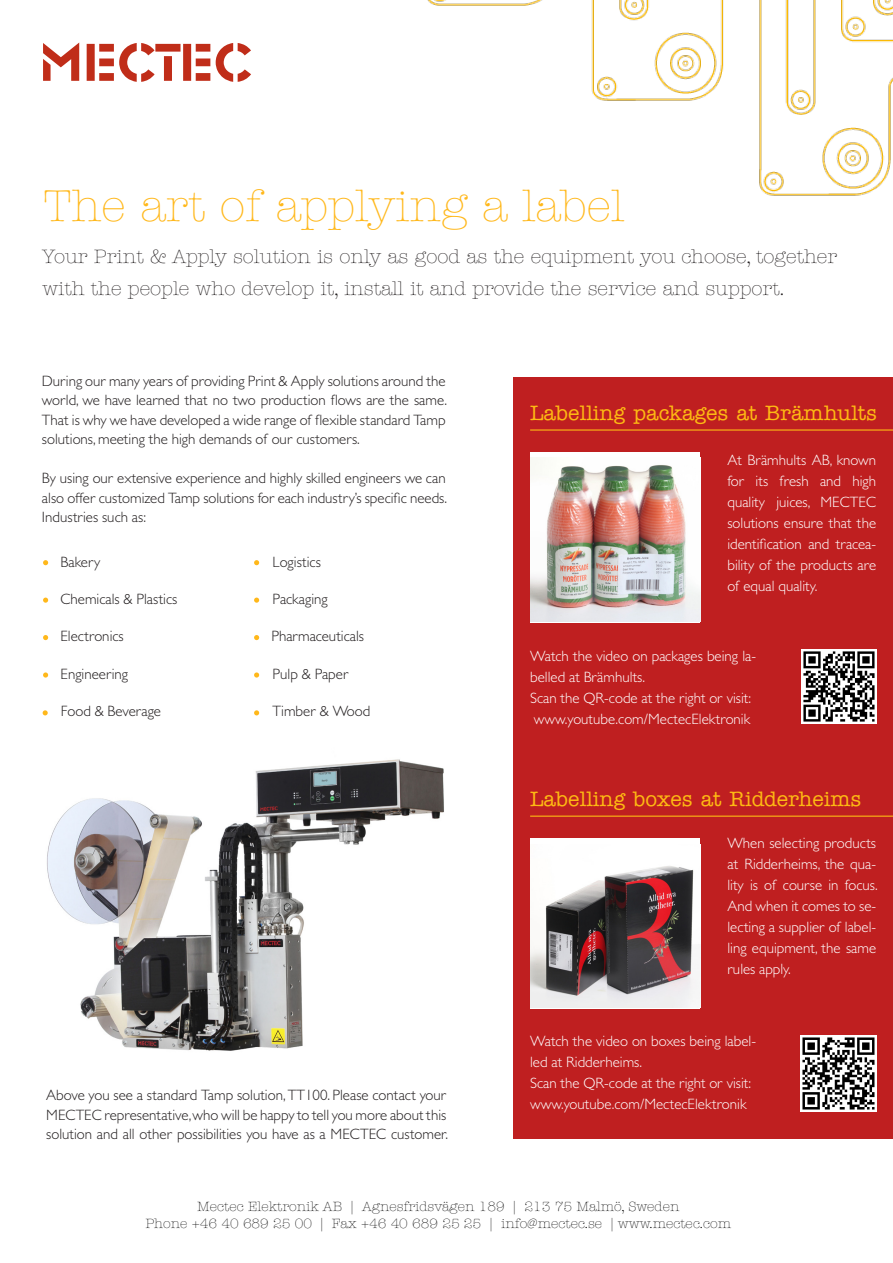
<style>
.page{position:relative;width:893px;height:1263px;background:#fff}
.page>*{position:absolute;margin:0;border:0;box-sizing:border-box;transform-origin:0 0}
.t1{font:300 45px "American Typewriter Std";color:#ffb81b}
.t2{font:500 21px "American Typewriter Std";color:#fdb913}
.t3{font:300 19.5px/31.5px "American Typewriter Std";color:#231f20}
.t4{font:300 15px/19.5px "Gill Sans MT Std";color:#231f20;text-align:justify}
.t5{font:300 15px/21px "Gill Sans MT Std";color:#fff}
.t6{font:300 13.5px "American Typewriter Std";color:#000}
</style>
<div class="page">
<div style="left:513px;top:377px;width:380px;height:761px;background:#bf1f20"></div>
<div style="left:530px;top:838px;width:170px;height:170px;background:#fff"></div>
<img style="left:530px;top:866px;width:167px;height:142px">
<svg style="left:43px;top:43px;width:36px;height:38px"></svg>
<svg style="left:87px;top:43px;width:123px;height:39px"></svg>
<svg style="left:216px;top:43px;width:35px;height:39px"></svg>
<hr style="left:530px;top:815px;width:363px;height:2px;background:#fdb913">
<div style="left:530px;top:452px;width:170px;height:170px;background:#fff"></div>
<img style="left:530px;top:457px;width:170px;height:165px">
<hr style="left:530px;top:429px;width:363px;height:2px;background:#fdb913">
<svg style="left:43px;top:560px;width:5px;height:5px"></svg>
<svg style="left:43px;top:598px;width:5px;height:5px"></svg>
<svg style="left:43px;top:635px;width:5px;height:5px"></svg>
<svg style="left:43px;top:672px;width:5px;height:5px"></svg>
<svg style="left:254px;top:598px;width:5px;height:5px"></svg>
<svg style="left:254px;top:635px;width:5px;height:5px"></svg>
<svg style="left:254px;top:710px;width:5px;height:5px"></svg>
<svg style="left:254px;top:672px;width:5px;height:5px"></svg>
<img style="left:427px;top:0;width:466px;height:196px">
<svg style="left:254px;top:560px;width:5px;height:5px"></svg>
<img style="left:802px;top:649px;width:74px;height:74px">
<img style="left:801px;top:1036px;width:75px;height:75px">
<img style="left:47px;top:759px;width:397px;height:292px">
<svg style="left:43px;top:710px;width:5px;height:5px"></svg>
<p class="t1" style="left:43px;top:182px;width:583px">The art of applying a label</p>
<p class="t3" style="left:43px;top:241px;width:796px">Your Print &amp; Apply solution is only as good as the equipment you choose, together with the people who develop it, install it and provide the service and support.</p>
<p class="t4" style="left:42px;top:371px;width:407px">During our many years of providing Print &amp; Apply solutions around the world, we have learned that no two production flows are the same.<br>That is why we have developed a wide range of flexible standard Tamp solutions, meeting the high demands of our customers.</p>
<p class="t4" style="left:42px;top:468px;width:407px">By using our extensive experience and highly skilled engineers we can also offer customized Tamp solutions for each industry’s specific needs.</p>
<p class="t4" style="left:42px;top:507px;width:106px">Industries such as:</p>
<p class="t4" style="left:61px;top:551px;width:41px">Bakery</p>
<p class="t4" style="left:60px;top:589px;width:119px">Chemicals &amp; Plastics</p>
<p class="t4" style="left:60px;top:626px;width:65px">Electronics</p>
<p class="t4" style="left:61px;top:664px;width:69px">Engineering</p>
<p class="t4" style="left:61px;top:701px;width:102px">Food &amp; Beverage</p>
<p class="t4" style="left:273px;top:551px;width:50px">Logistics</p>
<p class="t4" style="left:273px;top:589px;width:57px">Packaging</p>
<p class="t4" style="left:271px;top:626px;width:94px">Pharmaceuticals</p>
<p class="t4" style="left:273px;top:664px;width:77px">Pulp &amp; Paper</p>
<p class="t4" style="left:273px;top:701px;width:99px">Timber &amp; Wood</p>
<p class="t4" style="left:46px;top:1085px;width:403px">Above you see a standard Tamp solution, TT100. Please contact your MECTEC representative, who will be happy to tell you more about this solution and all other possibilities you have as a MECTEC customer.</p>
<p class="t2" style="left:530px;top:401px;width:348px">Labelling packages at Brämhults</p>
<p class="t5" style="left:727px;top:449px;width:150px;text-align:justify">At Brämhults AB, known for its fresh and high quality juices, MECTEC solutions ensure that the identification and tracea&shy;bility of the products are of equal quality.</p>
<p class="t5" style="left:530px;top:645px;width:227px">Watch the video on packages being la&shy;belled at Brämhults.</p>
<p class="t5" style="left:530px;top:687px;width:222px">Scan the QR-code at the right or visit:</p>
<p class="t5" style="left:534px;top:708px;width:218px">www.youtube.com/MectecElektronik</p>
<p class="t2" style="left:530px;top:787px;width:333px">Labelling boxes at Ridderheims</p>
<p class="t5" style="left:727px;top:832px;width:152px;text-align:justify">When selecting products at Ridderheims, the qua&shy;lity is of course in focus.<br>And when it comes to se&shy;lecting a supplier of label&shy;ling equipment, the same rules apply.</p>
<p class="t5" style="left:530px;top:1030px;width:227px">Watch the video on boxes being label&shy;led at Ridderheims.</p>
<p class="t5" style="left:530px;top:1072px;width:222px">Scan the QR-code at the right or visit:</p>
<p class="t5" style="left:530px;top:1093px;width:218px">www.youtube.com/MectecElektronik</p>
<p class="t6" style="left:197px;top:1199px;width:484px">Mectec Elektronik AB | Agnesfridsvägen 189 | 213 75 Malmö, Sweden</p>
<p class="t6" style="left:145px;top:1216px;width:587px">Phone +46 40 689 25 00 | Fax +46 40 689 25 25 | info@mectec.se | www.mectec.com</p>
</div>
